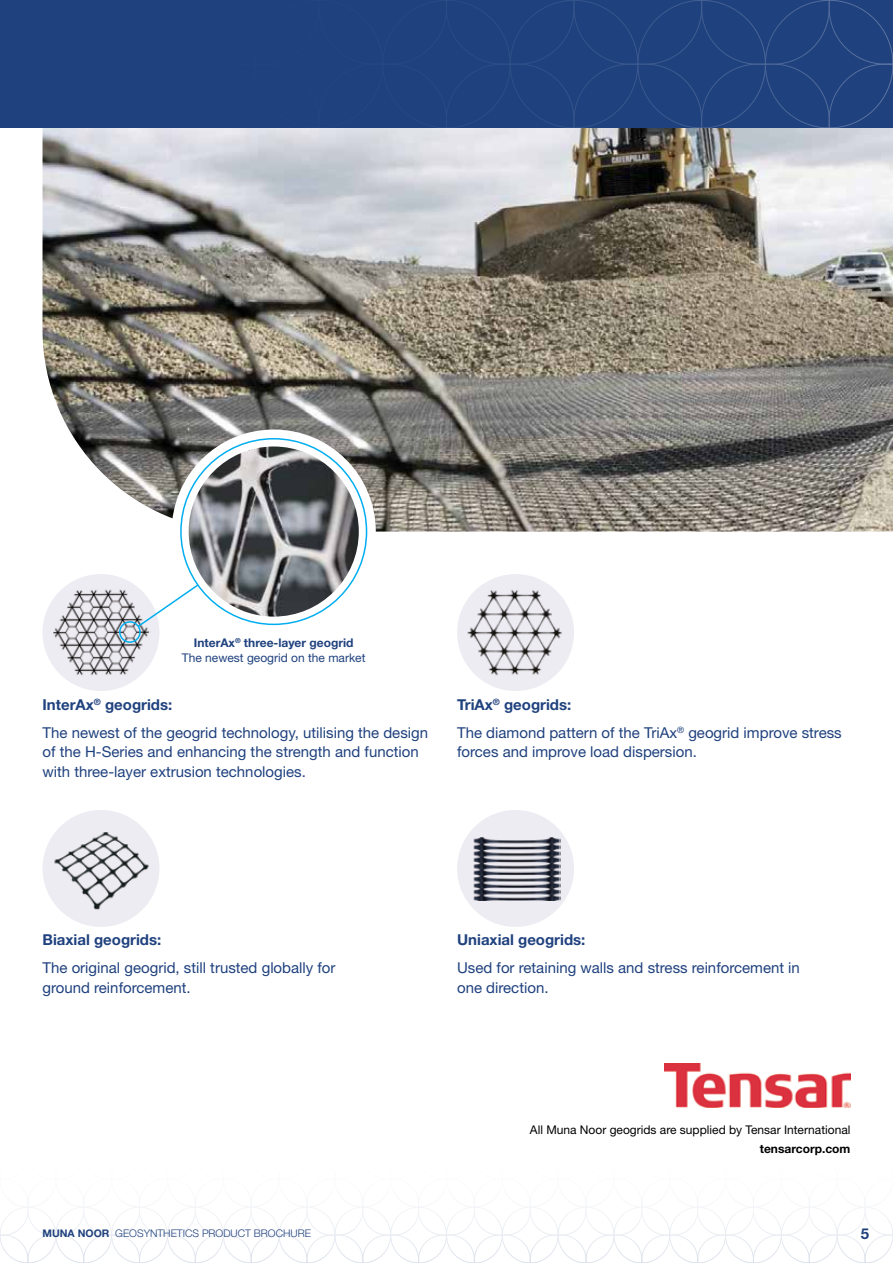
<style>
.page{position:relative;width:893px;height:1263px;background:#fff}
.page>*{position:absolute;margin:0;border:0;box-sizing:border-box;transform-origin:0 0}
.t1{font:15px/19.5px "Helvetica Neue";color:#1f417e}
.t2{font:700 15px "Helvetica Neue";color:#1f417e}
.t3{font:12px/15px "Helvetica Neue";color:#1f417e;text-align:center}
.t4{font:12px "Helvetica Neue";color:#000}
.t5{font:700 12px "Helvetica Neue";color:#000}
.t6{font:300 10.5px "Helvetica Neue";color:#1f417e}
.s1{font-weight:700}
</style>
<div class="page">
<img style="left:43px;top:128px;width:850px;height:403px">
<svg style="left:172px;top:429px;width:204px;height:205px"></svg>
<div style="left:0;top:0;width:893px;height:128px;background:#1f417e"></div>
<div style="left:43px;top:574px;width:116px;height:117px;background:#edecf2;border-radius:50%"></div>
<img style="left:189px;top:446px;width:170px;height:171px;border-radius:85px">
<div style="left:457px;top:574px;width:117px;height:117px;background:#edecf2;border-radius:50%"></div>
<div style="left:457px;top:810px;width:117px;height:117px;background:#edecf2;border-radius:50%"></div>
<div style="left:43px;top:810px;width:116px;height:117px;background:#edecf2;border-radius:50%"></div>
<img style="left:467px;top:586px;width:98px;height:90px">
<img style="left:51px;top:589px;width:100px;height:88px">
<img style="left:51px;top:824px;width:100px;height:88px">
<img style="left:473px;top:837px;width:88px;height:64px">
<img style="left:664px;top:1064px;width:186px;height:43px">
<div style="left:119px;top:621px;width:22px;height:22px;border:2px solid #00aeef;border-radius:50%"></div>
<svg style="left:136px;top:583px;width:64px;height:45px"></svg>
<svg style="left:0;top:1202px;width:893px;height:61px"></svg>
<p class="t3" style="left:182px;top:635px;width:185px"><span class="s1">InterAx</span><sup>®</sup> <span class="s1">three-layer geogrid<br></span>The newest geogrid on the market</p>
<p class="t1" style="left:43px;top:690px;width:387px;line-height:28px"><span class="s1">InterAx</span><sup>®</sup> <span class="s1">geogrids:<br></span>The newest of the geogrid technology, utilising the design</p>
<p class="t1" style="left:43px;top:742px;width:378px">of the H-Series and enhancing the strength and function with three-layer extrusion technologies.</p>
<p class="t1" style="left:457px;top:690px;width:386px;line-height:28px"><span class="s1">TriAx</span><sup>®</sup> <span class="s1">geogrids:<br></span>The diamond pattern of the TriAx<sup>®</sup> geogrid improve stress</p>
<p class="t1" style="left:457px;top:742px;width:241px">forces and improve load dispersion.</p>
<p class="t2" style="left:43px;top:931px;width:120px">Biaxial geogrids:</p>
<p class="t1" style="left:43px;top:958px;width:295px">The original geogrid, still trusted globally for ground reinforcement.</p>
<p class="t2" style="left:457px;top:931px;width:130px">Uniaxial geogrids:</p>
<p class="t1" style="left:457px;top:958px;width:344px">Used for retaining walls and stress reinforcement in one direction.</p>
<p class="t4" style="left:530px;top:1122px;width:322px">All Muna Noor geogrids are supplied by Tensar International</p>
<p class="t5" style="left:760px;top:1141px;width:92px">tensarcorp.com</p>
<p class="t6" style="left:43px;top:1227px;width:270px"><span class="s1">MUNA NOOR</span> GEOSYNTHETICS PRODUCT BROCHURE</p>
<p class="t2" style="left:861px;top:1225px;width:10px">5</p>
</div>
